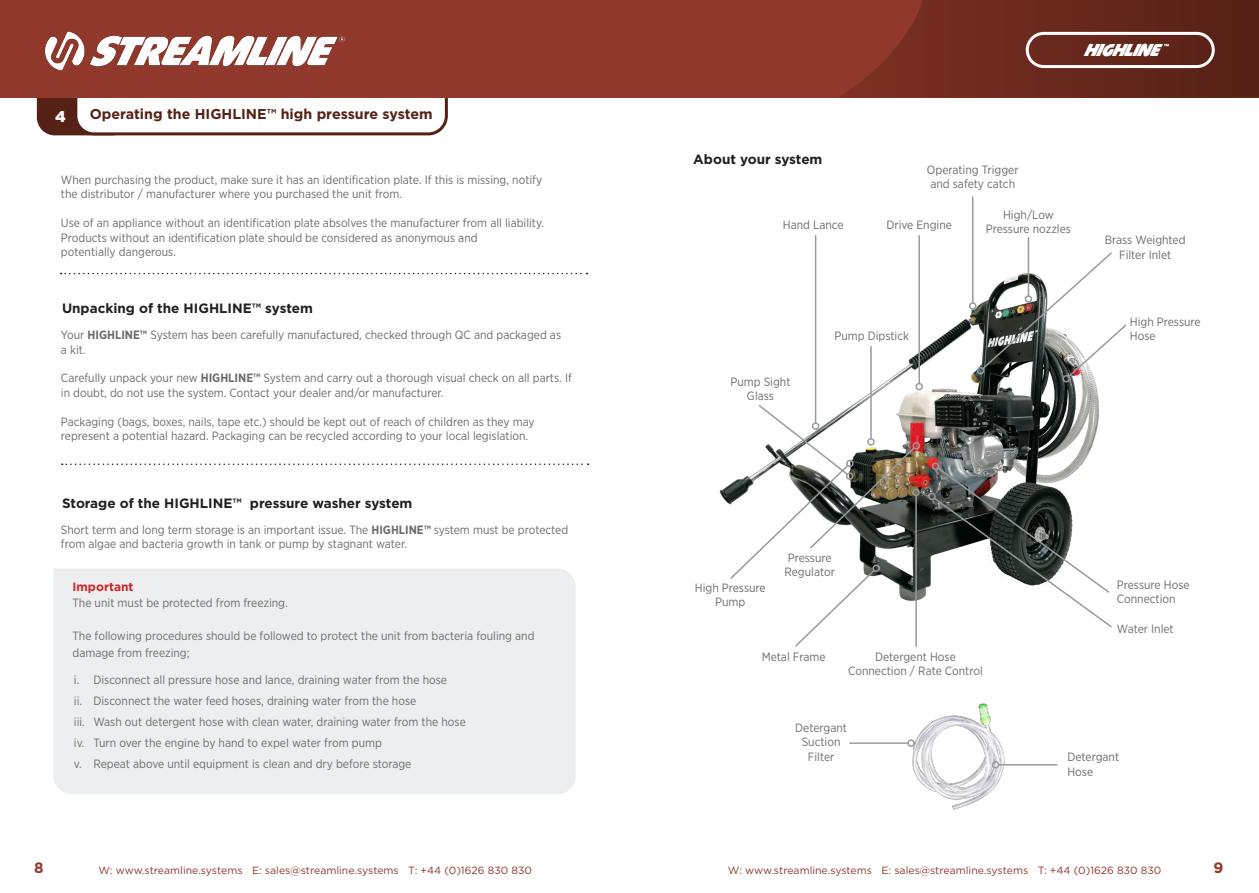
<style>
.page{position:relative;width:1259px;height:893px;background:#fff}
.page>*{position:absolute;margin:0;border:0;box-sizing:border-box;transform-origin:0 0}
.t1{font:italic 18px "Harry Obese";color:#fff}
.t2{font:900 15.45px "Gotham";color:#fff}
.t3{font:700 15px "Gotham";color:#90382b}
.t4{font:700 14.25px "Gotham";color:#562115}
.t5{font:700 13.5px "Gotham";color:#231f20}
.t6{font:12px/14.4px "Gotham Narrow";color:#6c6d70}
.t7{font:700 12px "Gotham";color:#d1232a}
.t8{font:10.5px "Gotham";color:#90382b}
.t9{font:7.5px "Harry Obese";color:#fff}
.s1{font-weight:700}
</style>
<div class="page">
<div style="left:54px;top:568px;width:522px;height:226px;background:#edeeef"></div>
<div style="left:37px;top:77px;width:93px;height:58px;background:#562116;border-radius:18px"></div>
<div style="left:76px;top:49px;width:370px;height:85px;background:#fff;border-radius:18px"></div>
<div style="left:74px;top:47px;width:374px;height:88px;border:3px solid #562115;border-radius:18px"></div>
<svg style="left:61px;top:273px;width:526px;height:1px"></svg>
<svg style="left:62px;top:463px;width:526px;height:2px"></svg>
<img style="left:719px;top:259px;width:380px;height:341px">
<hr style="left:918px;top:235px;width:2px;height:149px;background:#999a9c">
<div style="left:915px;top:383px;width:8px;height:7px;border:2px solid #999a9c;border-radius:50%"></div>
<hr style="left:972px;top:197px;width:1px;height:106px;background:#999a9c">
<div style="left:969px;top:302px;width:7px;height:8px;border:2px solid #999a9c;border-radius:50%"></div>
<hr style="left:1027px;top:237px;width:2px;height:59px;background:#999a9c">
<hr style="left:849px;top:742px;width:59px;height:2px;background:#999a9c">
<svg style="left:976px;top:251px;width:151px;height:133px"></svg>
<svg style="left:926px;top:462px;width:186px;height:166px"></svg>
<svg style="left:728px;top:403px;width:192px;height:244px"></svg>
<hr style="left:815px;top:235px;width:1px;height:188px;background:#999a9c">
<div style="left:812px;top:422px;width:7px;height:8px;border:2px solid #999a9c;border-radius:50%"></div>
<hr style="left:870px;top:346px;width:1px;height:93px;background:#999a9c">
<div style="left:867px;top:438px;width:7px;height:8px;border:2px solid #999a9c;border-radius:50%"></div>
<img style="left:894px;top:703px;width:129px;height:107px">
<hr style="left:998px;top:764px;width:59px;height:1px;background:#999a9c">
<div style="left:992px;top:761px;width:7px;height:7px;border:2px solid #999a9c;border-radius:50%"></div>
<div style="left:0;top:0;width:1259px;height:98px;background:#90382b"></div>
<svg style="left:839px;top:0;width:420px;height:98px;background:#6d2a1e"></svg>
<div style="left:1025px;top:32px;width:189px;height:36px;border:3px solid #fff;border-radius:17px"></div>
<img style="left:45px;top:31px;width:300px;height:40px">
<p class="t2" style="left:55px;top:105px;width:12px">4</p>
<p class="t4" style="left:90px;top:105px;width:344px">Operating the HIGHLINE™ high pressure system</p>
<p class="t6" style="left:61px;top:172px;width:483px">When purchasing the product, make sure it has an identification plate. If this is missing, notify the distributor / manufacturer where you purchased the unit from.</p>
<p class="t6" style="left:61px;top:215px;width:484px">Use of an appliance without an identification plate absolves the manufacturer from all liability.<br>Products without an identification plate should be considered as anonymous and<br>potentially dangerous.</p>
<p class="t5" style="left:62px;top:299px;width:252px">Unpacking of the HIGHLINE™ system</p>
<p class="t6" style="left:61px;top:327px;width:502px">Your <span class="s1">HIGHLINE™</span> System has been carefully manufactured, checked through QC and packaged as a kit.</p>
<p class="t6" style="left:61px;top:371px;width:512px">Carefully unpack your new <span class="s1">HIGHLINE™</span> System and carry out a thorough visual check on all parts. If in doubt, do not use the system. Contact your dealer and/or manufacturer.</p>
<p class="t6" style="left:61px;top:414px;width:475px">Packaging (bags, boxes, nails, tape etc.) should be kept out of reach of children as they may represent a potential hazard. Packaging can be recycled according to your local legislation.</p>
<p class="t5" style="left:62px;top:494px;width:352px">Storage of the HIGHLINE™ pressure washer system</p>
<p class="t6" style="left:61px;top:522px;width:509px">Short term and long term storage is an important issue. The <span class="s1">HIGHLINE™</span> system must be protected from algae and bacteria growth in tank or pump by stagnant water.</p>
<p class="t7" style="left:73px;top:579px;width:63px">Important</p>
<p class="t6" style="left:73px;top:596px;width:217px">The unit must be protected from freezing.</p>
<p class="t6" style="left:73px;top:628px;width:463px;line-height:16.5px">The following procedures should be followed to protect the unit from bacteria fouling and damage from freezing;</p>
<p class="t6" style="left:74px;top:672px;width:375px">i. Disconnect all pressure hose and lance, draining water from the hose</p>
<p class="t6" style="left:74px;top:693px;width:344px">ii. Disconnect the water feed hoses, draining water from the hose</p>
<p class="t6" style="left:74px;top:714px;width:393px">iii. Wash out detergent hose with clean water, draining water from the hose</p>
<p class="t6" style="left:74px;top:735px;width:309px">iv. Turn over the engine by hand to expel water from pump</p>
<p class="t6" style="left:74px;top:756px;width:339px">v. Repeat above until equipment is clean and dry before storage</p>
<h1 class="t1" style="left:1083px;top:39px;width:87px">HIGHLINE</h1>
<p class="t9" style="left:1164px;top:42px;width:6px">™</p>
<p class="t5" style="left:693px;top:150px;width:131px">About your system</p>
<p class="t6" style="left:783px;top:217px;width:62px">Hand Lance</p>
<p class="t6" style="left:927px;top:162px;width:93px">Operating Trigger and safety catch</p>
<p class="t6" style="left:886px;top:217px;width:67px">Drive Engine</p>
<p class="t6" style="left:986px;top:207px;width:87px;text-align:center">High/Low<br>Pressure nozzles</p>
<p class="t6" style="left:730px;top:374px;width:62px">Pump Sight</p>
<p class="t6" style="left:747px;top:388px;width:29px">Glass</p>
<p class="t6" style="left:834px;top:328px;width:76px">Pump Dipstick</p>
<p class="t6" style="left:1104px;top:233px;width:82px">Brass Weighted</p>
<p class="t6" style="left:1119px;top:247px;width:54px">Filter Inlet</p>
<p class="t6" style="left:1129px;top:314px;width:72px">High Pressure<br>Hose</p>
<p class="t6" style="left:695px;top:580px;width:72px;text-align:center">High Pressure<br>Pump</p>
<p class="t6" style="left:784px;top:550px;width:52px">Pressure<br>Regulator</p>
<p class="t6" style="left:761px;top:649px;width:65px">Metal Frame</p>
<p class="t6" style="left:848px;top:649px;width:136px;text-align:center">Detergent Hose<br>Connection / Rate Control</p>
<p class="t6" style="left:1117px;top:577px;width:74px">Pressure Hose<br>Connection</p>
<p class="t6" style="left:1117px;top:621px;width:58px">Water Inlet</p>
<p class="t6" style="left:795px;top:720px;width:53px">Detergant</p>
<p class="t6" style="left:801px;top:734px;width:40px">Suction</p>
<p class="t6" style="left:808px;top:749px;width:28px">Filter</p>
<p class="t6" style="left:1067px;top:750px;width:53px">Detergant<br>Hose</p>
<p class="t3" style="left:34px;top:857px;width:11px">8</p>
<p class="t8" style="left:98px;top:864px;width:435px">W: www.streamline.systems E: sales@streamline.systems T: +44 (0)1626 830 830</p>
<p class="t8" style="left:728px;top:864px;width:435px">W: www.streamline.systems E: sales@streamline.systems T: +44 (0)1626 830 830</p>
<p class="t3" style="left:1213px;top:857px;width:11px">9</p>
</div>
